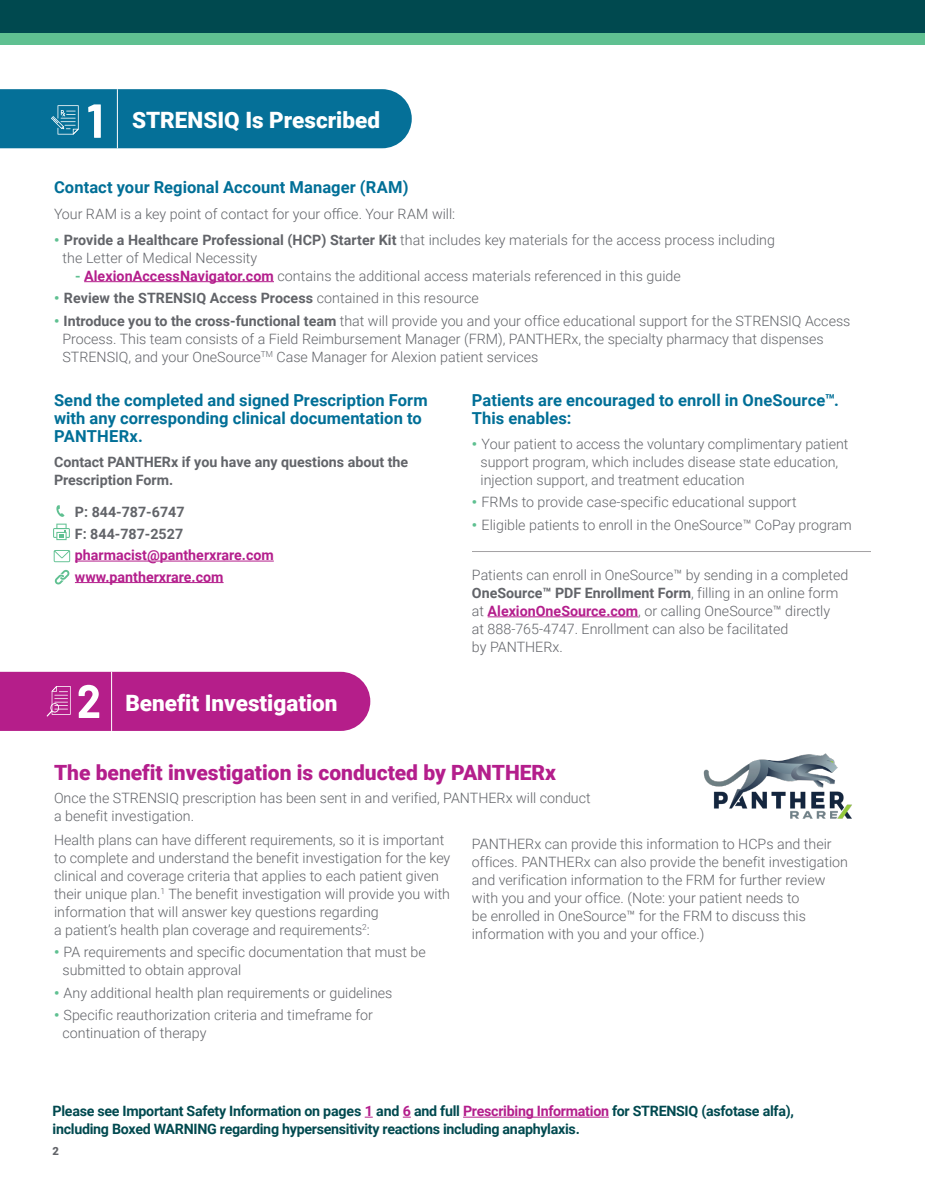
<style>
.page{position:relative;width:925px;height:1188px;background:#fff}
.page>*{position:absolute;margin:0;border:0;box-sizing:border-box;transform-origin:0 0}
.t1{font:900 22.5px "Roboto";color:#fff}
.t2{font:900 21px "Roboto";color:#b41e8c}
.t3{font:700 16.5px/18px "Roboto";letter-spacing:.005em;color:#006f97}
.t4{font:300 14.25px/18px "Roboto";color:#626469}
.t5{font:700 14.25px/18px "Roboto";letter-spacing:-.02em;color:#00494f}
.t6{font:700 14.25px/18px "Roboto";color:#626469}
.t7{font:700 14.25px/21.5px "Roboto";color:#b41e8c}
.t8{font:900 11.25px "Roboto";color:#626469}
.s1{font-weight:900;color:#5fc091}
.s2{font-weight:700}
.s3{font-weight:700;color:#5fc091}
.s4{font-weight:700;color:#b41e8c}
.s5{font-weight:300}
.s6{color:#b41e8c}
</style>
<div class="page">
<svg style="left:0;top:0;width:925px;height:45px;background:#196860"></svg>
<hr style="left:84px;top:281px;width:190px;height:1px;background:#b41e8c">
<hr style="left:488px;top:616px;width:150px;height:1px;background:#b41e8c">
<hr style="left:472px;top:551px;width:399px;height:1px;background:#a3a1a3">
<img style="left:703px;top:753px;width:149px;height:66px">
<hr style="left:75px;top:561px;width:199px;height:1px;background:#b41e8c">
<hr style="left:75px;top:582px;width:149px;height:1px;background:#b41e8c">
<svg style="left:56px;top:505px;width:8px;height:12px"></svg>
<svg style="left:54px;top:550px;width:16px;height:12px"></svg>
<svg style="left:53px;top:524px;width:17px;height:16px"></svg>
<svg style="left:54px;top:570px;width:16px;height:15px"></svg>
<svg style="left:0;top:672px;width:370px;height:59px;background:#b8278e"></svg>
<hr style="left:111px;top:672px;width:1px;height:59px;background:#fff">
<div style="left:0;top:89px;width:412px;height:59px;background:#057098"></div>
<hr style="left:117px;top:89px;width:1px;height:59px;background:#fff">
<hr style="left:463px;top:1117px;width:146px;height:1px;background:#b41e8c">
<h1 class="t1" style="left:132px;top:104px;width:249px">STRENSIQ Is Prescribed</h1>
<p class="t3" style="left:54px;top:177px;width:356px">Contact your Regional Account Manager (RAM)</p>
<p class="t4" style="left:54px;top:204px;width:403px">Your RAM is a key point of contact for your office. Your RAM will:</p>
<p class="t4" style="left:63px;top:230px;width:714px;text-indent:-9px"><span class="s1">•</span> <span class="s2">Provide a Healthcare Professional (HCP) Starter Kit</span> that includes key materials for the access process including the Letter of Medical Necessity</p>
<p class="t4" style="left:75px;top:266px;width:607px"><span class="s3">-</span> <span class="s4">AlexionAccessNavigator.com</span> contains the additional access materials referenced in this guide</p>
<p class="t6" style="left:54px;top:289px;width:426px"><span class="s1">•</span> Review the STRENSIQ Access Process <span class="s5">contained in this resource</span></p>
<p class="t4" style="left:63px;top:311px;width:789px;text-indent:-9px"><span class="s1">•</span> <span class="s2">Introduce you to the cross-functional team</span> that will provide you and your office educational support for the STRENSIQ Access<br>Process. This team consists of a Field Reimbursement Manager (FRM), PANTHERx, the specialty pharmacy that dispenses<br>STRENSIQ, and your OneSource<sup>TM</sup> Case Manager for Alexion patient services</p>
<p class="t3" style="left:54px;top:390px;width:375px">Send the completed and signed Prescription Form with any corresponding clinical documentation to<br>PANTHERx.</p>
<p class="t6" style="left:54px;top:452px;width:356px">Contact PANTHERx if you have any questions about the<br>Prescription Form.</p>
<p class="t3" style="left:472px;top:390px;width:368px">Patients are encouraged to enroll in OneSource™.<br>This enables:</p>
<p class="t4" style="left:480px;top:434px;width:369px;text-indent:-9px"><span class="s1">•</span> Your patient to access the voluntary complimentary patient support program, which includes disease state education, injection support, and treatment education</p>
<p class="t4" style="left:472px;top:493px;width:326px"><span class="s1">•</span> FRMs to provide case-specific educational support</p>
<p class="t4" style="left:472px;top:515px;width:381px"><span class="s1">•</span> Eligible patients to enroll in the OneSource™ CoPay program</p>
<p class="t4" style="left:472px;top:565px;width:378px">Patients can enroll in OneSource™ by sending in a completed <span class="s2">OneSource™ PDF Enrollment Form</span>, filling in an online form at <span class="s4">AlexionOneSource.com</span>, or calling OneSource™ directly<br>at 888-765-4747. Enrollment can also be facilitated<br>by PANTHERx.</p>
<p class="t6" style="left:75px;top:501px;width:111px;line-height:21.5px">P: 844-787-6747<br>F: 844-787-2527</p>
<p class="t7" style="left:75px;top:544px;width:200px">pharmacist@pantherxrare.com www.pantherxrare.com</p>
<h1 class="t1" style="left:125px;top:687px;width:214px">Benefit Investigation</h1>
<h2 class="t2" style="left:54px;top:758px;width:503px">The benefit investigation is conducted by PANTHERx</h2>
<p class="t4" style="left:54px;top:788px;width:538px">Once the STRENSIQ prescription has been sent in and verified, PANTHERx will conduct a benefit investigation.</p>
<p class="t4" style="left:54px;top:830px;width:398px">Health plans can have different requirements, so it is important to complete and understand the benefit investigation for the key clinical and coverage criteria that applies to each patient given their unique plan.<sup>1</sup> The benefit investigation will provide you with information that will answer key questions regarding<br>a patient’s health plan coverage and requirements<sup>2</sup>:</p>
<p class="t4" style="left:63px;top:943px;width:365px;text-indent:-9px"><span class="s1">•</span> PA requirements and specific documentation that must be submitted to obtain approval</p>
<p class="t4" style="left:54px;top:983px;width:340px"><span class="s1">•</span> Any additional health plan requirements or guidelines</p>
<p class="t4" style="left:63px;top:1006px;width:312px;text-indent:-9px"><span class="s1">•</span> Specific reauthorization criteria and timeframe for continuation of therapy</p>
<p class="t4" style="left:472px;top:834px;width:378px">PANTHERx can provide this information to HCPs and their offices. PANTHERx can also provide the benefit investigation and verification information to the FRM for further review with you and your office. (Note: your patient needs to<br>be enrolled in OneSource™ for the FRM to discuss this information with you and your office.)</p>
<p class="t5" style="left:52px;top:1102px;width:743px">Please see Important Safety Information on pages <span class="s6">1</span> and <span class="s6">6</span> and full <span class="s6">Prescribing Information</span> for STRENSIQ (asfotase alfa), including Boxed WARNING regarding hypersensitivity reactions including anaphylaxis.</p>
<p class="t8" style="left:52px;top:1144px;width:8px">2</p>
</div>
